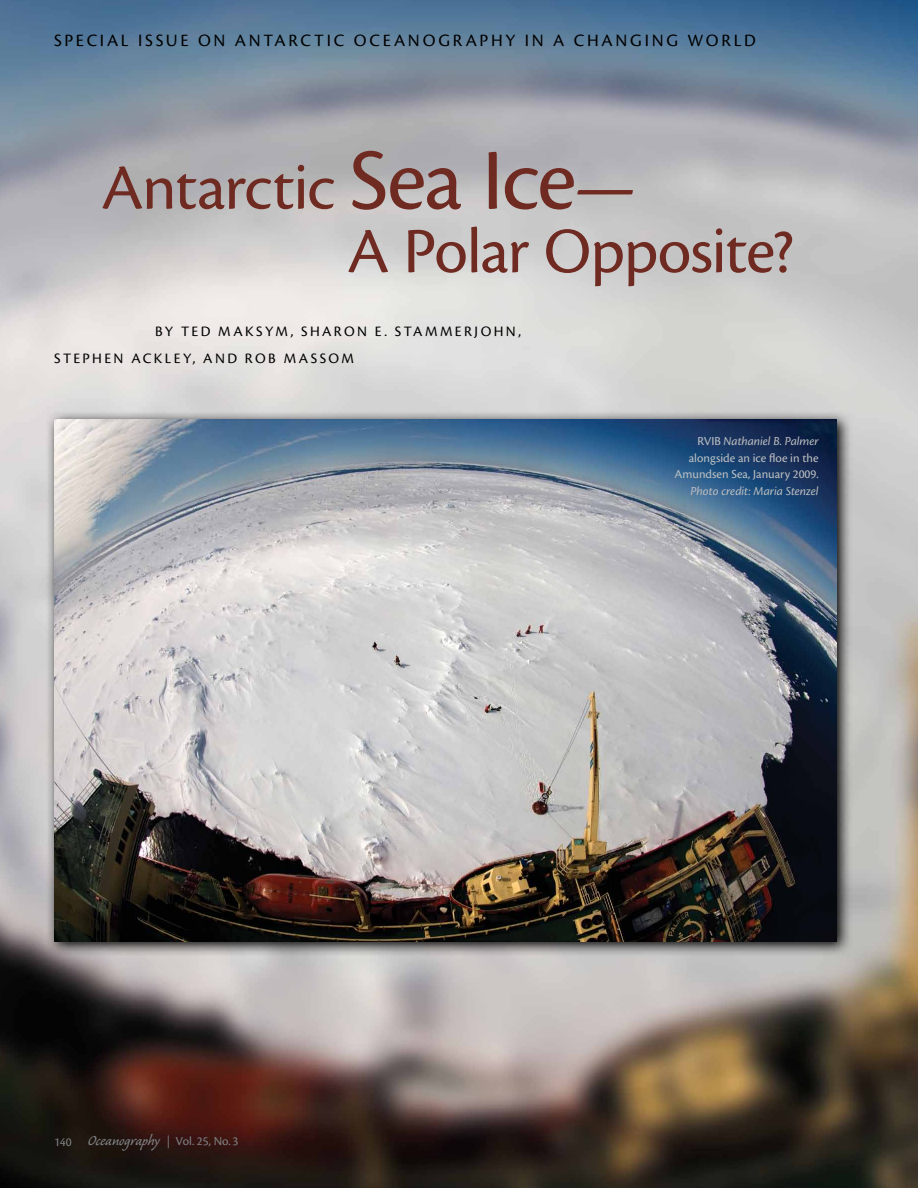
<style>
.page{position:relative;width:918px;height:1188px;background:#fff}
.page>*{position:absolute;margin:0;border:0;box-sizing:border-box;transform-origin:0 0}
.t1{font:66.9px/63.6px "Cronos Pro";letter-spacing:-.02em;color:#6f2a22}
.t2{font:18px "Cronos Pro";letter-spacing:.15em;color:#000}
.t3{font:15px/27px "Cronos Pro";letter-spacing:.16em;color:#000}
.t4{font:12.75px/16.5px "Cronos Pro";color:#bcbec0;text-align:right}
.t5{font:12.75px "Cronos Pro";color:#808285}
.t6{font:italic 12.75px "Cronos Pro";letter-spacing:-.005em;color:#bcbec0}
.s1{font-size:90px}
.s2{font-family:"Caliban";font-size:18px}
.s3{font-family:"Minion Pro"}
.s4{font-style:italic}
</style>
<div class="page">
<img style="left:0;top:0;width:918px;height:1188px">
<svg style="left:45px;top:410px;width:808px;height:547px;background:#9e9d9c"></svg>
<img style="left:54px;top:419px;width:783px;height:522px">
<h2 class="t2" style="left:54px;top:30px;width:703px">SPECIAL ISSUE ON ANTARCTIC OCEANOGRAPHY IN A CHANGING WORLD</h2>
<h1 class="t1" style="left:347px;top:156px;width:448px;text-indent:-246px">Antarctic <span class="s1">Sea Ice</span>—<br>A Polar Opposite?</h1>
<p class="t3" style="left:54px;top:318px;width:469px;text-indent:101px">BY TED MAKSYM, SHARON E. STAMMERJOHN,<br>STEPHEN ACKLEY, AND ROB MASSOM</p>
<p class="t5" style="left:54px;top:1134px;width:186px">140 <span class="s2">Oceanography</span> <span class="s3">|</span> Vol. 25, No. 3</p>
<p class="t4" style="left:675px;top:433px;width:146px">RVIB <span class="s4">Nathaniel B. Palmer </span>alongside an ice floe in the<br>Amundsen Sea, January 2009.</p>
<p class="t6" style="left:691px;top:484px;width:130px">Photo credit: Maria Stenzel</p>
</div>
